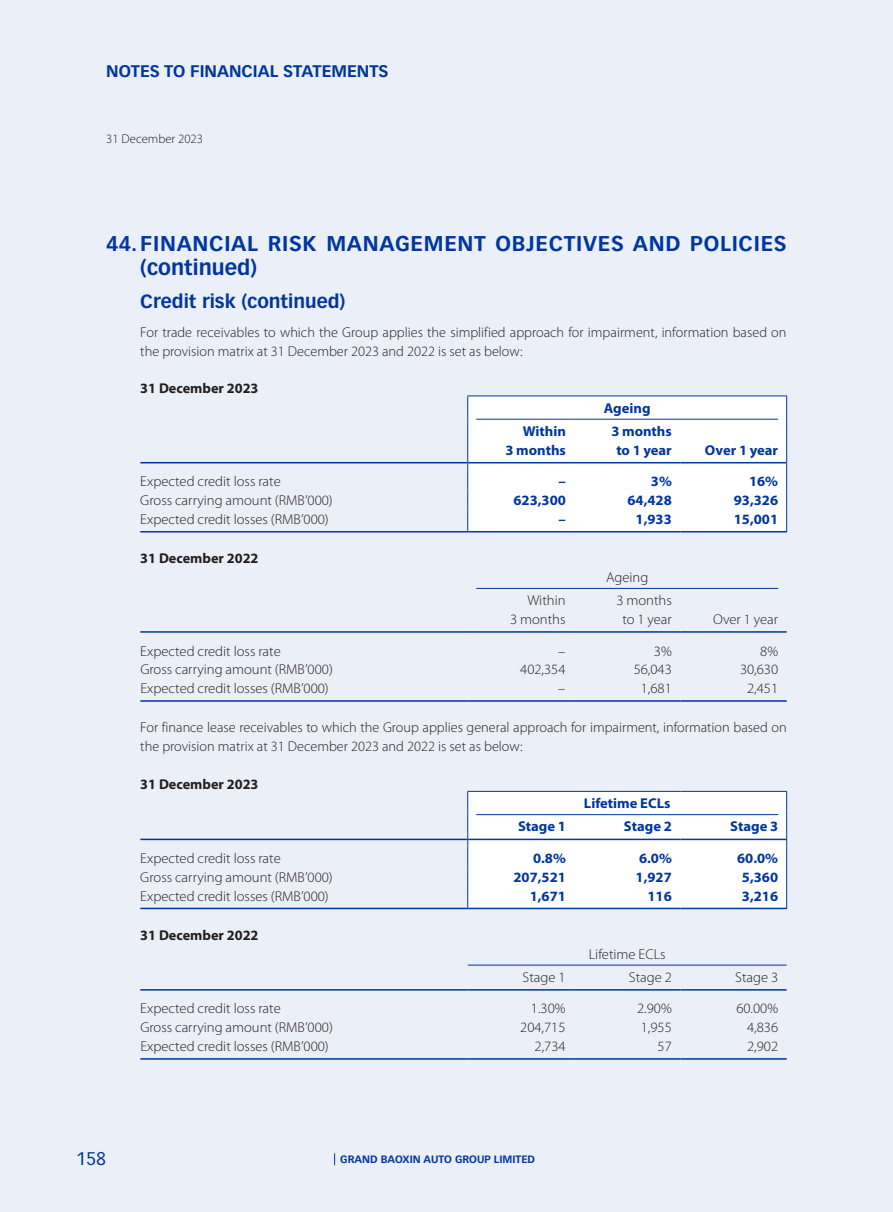
<style>
.page{position:relative;width:893px;height:1212px;background:#fff}
.page>*{position:absolute;margin:0;border:0;box-sizing:border-box;transform-origin:0 0}
.t1{font:700 21px/24px "Vectora LT Std";letter-spacing:.035em;color:#0036a0}
.t2{font:700 18.75px "Vectora LT Std";color:#0036a0}
.t3{font:18px "Vectora LT Std";color:#0036a0}
.t4{font:700 16.5px "Vectora LT Std";color:#0036a0}
.t5{font:300 14.25px/18.8px "Myriad Pro";color:#231f20}
.t6{font:700 14.25px/18.8px "Myriad Pro";color:#0036a0;text-align:right}
.t7{font:700 14.25px "Myriad Pro";color:#231f20}
.t8{font:300 12.75px "Myriad Pro";color:#231f20}
.t9{font:700 10.5px "Vectora LT Std";color:#0036a0}
</style>
<div class="page">
<div style="left:0;top:0;width:892px;height:1212px;background:#ebeff7"></div>
<div style="left:468px;top:396px;width:318px;height:135px;background:#fff"></div>
<hr style="left:467px;top:395px;width:107px;height:1px;background:#0036a0">
<hr style="left:574px;top:395px;width:106px;height:1px;background:#0036a0">
<hr style="left:680px;top:395px;width:107px;height:1px;background:#0036a0">
<svg style="left:467px;top:396px;width:1px;height:24px"></svg>
<svg style="left:786px;top:396px;width:1px;height:24px"></svg>
<svg style="left:467px;top:457px;width:1px;height:75px"></svg>
<svg style="left:786px;top:457px;width:1px;height:75px"></svg>
<hr style="left:467px;top:420px;width:1px;height:37px;background:#0036a0">
<hr style="left:786px;top:420px;width:1px;height:37px;background:#0036a0">
<hr style="left:476px;top:419px;width:302px;height:1px;background:#0036a0">
<hr style="left:140px;top:462px;width:327px;height:1px;background:#0036a0">
<hr style="left:468px;top:462px;width:106px;height:1px;background:#0036a0">
<hr style="left:574px;top:462px;width:106px;height:1px;background:#0036a0">
<hr style="left:680px;top:462px;width:106px;height:1px;background:#0036a0">
<hr style="left:140px;top:531px;width:327px;height:1px;background:#0036a0">
<hr style="left:468px;top:531px;width:106px;height:1px;background:#0036a0">
<hr style="left:574px;top:531px;width:106px;height:1px;background:#0036a0">
<hr style="left:680px;top:531px;width:106px;height:1px;background:#0036a0">
<hr style="left:476px;top:588px;width:302px;height:1px;background:#0036a0">
<hr style="left:140px;top:631px;width:328px;height:2px;background:#0036a0">
<hr style="left:468px;top:631px;width:106px;height:2px;background:#0036a0">
<hr style="left:574px;top:631px;width:106px;height:2px;background:#0036a0">
<hr style="left:680px;top:631px;width:107px;height:2px;background:#0036a0">
<hr style="left:140px;top:700px;width:328px;height:2px;background:#0036a0">
<hr style="left:468px;top:700px;width:106px;height:2px;background:#0036a0">
<hr style="left:574px;top:700px;width:106px;height:2px;background:#0036a0">
<hr style="left:680px;top:700px;width:107px;height:2px;background:#0036a0">
<div style="left:467px;top:791px;width:320px;height:118px;background:#fff"></div>
<hr style="left:476px;top:814px;width:302px;height:1px;background:#0036a0">
<hr style="left:140px;top:839px;width:327px;height:1px;background:#0036a0">
<hr style="left:468px;top:839px;width:106px;height:1px;background:#0036a0">
<hr style="left:574px;top:839px;width:106px;height:1px;background:#0036a0">
<hr style="left:680px;top:839px;width:106px;height:1px;background:#0036a0">
<hr style="left:140px;top:908px;width:327px;height:1px;background:#0036a0">
<hr style="left:468px;top:908px;width:106px;height:1px;background:#0036a0">
<hr style="left:574px;top:908px;width:106px;height:1px;background:#0036a0">
<hr style="left:680px;top:908px;width:106px;height:1px;background:#0036a0">
<hr style="left:468px;top:965px;width:319px;height:1px;background:#0036a0">
<hr style="left:140px;top:989px;width:328px;height:1px;background:#0036a0">
<hr style="left:468px;top:989px;width:106px;height:1px;background:#0036a0">
<hr style="left:574px;top:989px;width:106px;height:1px;background:#0036a0">
<hr style="left:680px;top:989px;width:107px;height:1px;background:#0036a0">
<hr style="left:140px;top:1058px;width:328px;height:2px;background:#0036a0">
<hr style="left:468px;top:1058px;width:106px;height:2px;background:#0036a0">
<hr style="left:574px;top:1058px;width:106px;height:2px;background:#0036a0">
<hr style="left:680px;top:1058px;width:107px;height:2px;background:#0036a0">
<p class="t4" style="left:106px;top:62px;width:284px">NOTES TO FINANCIAL STATEMENTS</p>
<p class="t8" style="left:106px;top:131px;width:98px">31 December 2023</p>
<h1 class="t1" style="left:140px;top:232px;width:648px;text-indent:-34px">44.FINANCIAL RISK MANAGEMENT OBJECTIVES AND POLICIES (continued)</h1>
<h2 class="t2" style="left:140px;top:290px;width:207px">Credit risk (continued)</h2>
<p class="t5" style="left:140px;top:323px;width:648px">For trade receivables to which the Group applies the simplified approach for impairment, information based on the provision matrix at 31 December 2023 and 2022 is set as below:</p>
<p class="t7" style="left:140px;top:379px;width:120px">31 December 2023</p>
<p class="t6" style="left:604px;top:398px;width:48px">Ageing</p>
<p class="t6" style="left:505px;top:421px;width:62px">Within<br>3 months</p>
<p class="t6" style="left:611px;top:421px;width:62px;text-align:center">3 months to 1 year</p>
<p class="t6" style="left:705px;top:440px;width:75px">Over 1 year</p>
<p class="t5" style="left:140px;top:472px;width:142px">Expected credit loss rate</p>
<p class="t6" style="left:559px;top:472px;width:9px">–</p>
<p class="t6" style="left:651px;top:472px;width:22px">3%</p>
<p class="t6" style="left:749px;top:472px;width:31px">16%</p>
<p class="t5" style="left:140px;top:491px;width:194px">Gross carrying amount (RMB’000)</p>
<p class="t6" style="left:513px;top:490px;width:54px">623,300</p>
<p class="t6" style="left:627px;top:490px;width:46px">64,428</p>
<p class="t6" style="left:734px;top:490px;width:46px">93,326</p>
<p class="t5" style="left:140px;top:509px;width:190px">Expected credit losses (RMB’000)</p>
<p class="t6" style="left:559px;top:509px;width:9px">–</p>
<p class="t6" style="left:636px;top:509px;width:38px">1,933</p>
<p class="t6" style="left:734px;top:509px;width:46px">15,001</p>
<p class="t7" style="left:140px;top:549px;width:120px">31 December 2022</p>
<p class="t5" style="left:606px;top:568px;width:44px">Ageing</p>
<p class="t5" style="left:510px;top:591px;width:57px;text-align:right">Within<br>3 months</p>
<p class="t5" style="left:616px;top:591px;width:57px;text-align:center">3 months to 1 year</p>
<p class="t5" style="left:713px;top:610px;width:67px">Over 1 year</p>
<p class="t5" style="left:140px;top:641px;width:142px">Expected credit loss rate</p>
<p class="t5" style="left:558px;top:641px;width:9px">–</p>
<p class="t5" style="left:654px;top:641px;width:19px">3%</p>
<p class="t5" style="left:760px;top:641px;width:19px">8%</p>
<p class="t5" style="left:140px;top:660px;width:194px">Gross carrying amount (RMB’000)</p>
<p class="t5" style="left:520px;top:660px;width:47px">402,354</p>
<p class="t5" style="left:634px;top:660px;width:40px">56,043</p>
<p class="t5" style="left:740px;top:660px;width:40px">30,630</p>
<p class="t5" style="left:140px;top:679px;width:190px">Expected credit losses (RMB’000)</p>
<p class="t5" style="left:558px;top:679px;width:9px">–</p>
<p class="t5" style="left:641px;top:679px;width:33px">1,681</p>
<p class="t5" style="left:747px;top:679px;width:33px">2,451</p>
<p class="t5" style="left:140px;top:718px;width:648px">For finance lease receivables to which the Group applies general approach for impairment, information based on the provision matrix at 31 December 2023 and 2022 is set as below:</p>
<p class="t7" style="left:140px;top:774px;width:120px">31 December 2023</p>
<p class="t6" style="left:584px;top:793px;width:88px">Lifetime ECLs</p>
<p class="t6" style="left:518px;top:817px;width:49px">Stage 1</p>
<p class="t6" style="left:624px;top:817px;width:49px">Stage 2</p>
<p class="t6" style="left:730px;top:817px;width:49px">Stage 3</p>
<p class="t5" style="left:140px;top:849px;width:142px">Expected credit loss rate</p>
<p class="t6" style="left:533px;top:848px;width:34px">0.8%</p>
<p class="t6" style="left:639px;top:848px;width:34px">6.0%</p>
<p class="t6" style="left:737px;top:848px;width:42px">60.0%</p>
<p class="t5" style="left:140px;top:867px;width:194px">Gross carrying amount (RMB’000)</p>
<p class="t6" style="left:513px;top:867px;width:54px">207,521</p>
<p class="t6" style="left:636px;top:867px;width:38px">1,927</p>
<p class="t6" style="left:742px;top:867px;width:38px">5,360</p>
<p class="t5" style="left:140px;top:886px;width:190px">Expected credit losses (RMB’000)</p>
<p class="t6" style="left:530px;top:886px;width:38px">1,671</p>
<p class="t6" style="left:647px;top:886px;width:26px">116</p>
<p class="t6" style="left:742px;top:886px;width:38px">3,216</p>
<p class="t7" style="left:140px;top:926px;width:120px">31 December 2022</p>
<p class="t5" style="left:589px;top:944px;width:78px">Lifetime ECLs</p>
<p class="t5" style="left:523px;top:968px;width:44px">Stage 1</p>
<p class="t5" style="left:629px;top:968px;width:44px">Stage 2</p>
<p class="t5" style="left:735px;top:968px;width:44px">Stage 3</p>
<p class="t5" style="left:140px;top:999px;width:142px">Expected credit loss rate</p>
<p class="t5" style="left:531px;top:999px;width:36px">1.30%</p>
<p class="t5" style="left:637px;top:999px;width:36px">2.90%</p>
<p class="t5" style="left:736px;top:999px;width:43px">60.00%</p>
<p class="t5" style="left:140px;top:1018px;width:194px">Gross carrying amount (RMB’000)</p>
<p class="t5" style="left:520px;top:1018px;width:47px">204,715</p>
<p class="t5" style="left:641px;top:1018px;width:33px">1,955</p>
<p class="t5" style="left:747px;top:1018px;width:33px">4,836</p>
<p class="t5" style="left:140px;top:1037px;width:190px">Expected credit losses (RMB’000)</p>
<p class="t5" style="left:534px;top:1037px;width:33px">2,734</p>
<p class="t5" style="left:658px;top:1037px;width:16px">57</p>
<p class="t5" style="left:747px;top:1037px;width:33px">2,902</p>
<p class="t3" style="left:76px;top:1148px;width:32px">158</p>
<p class="t9" style="left:340px;top:1153px;width:196px">GRAND BAOXIN AUTO GROUP LIMITED</p>
</div>
